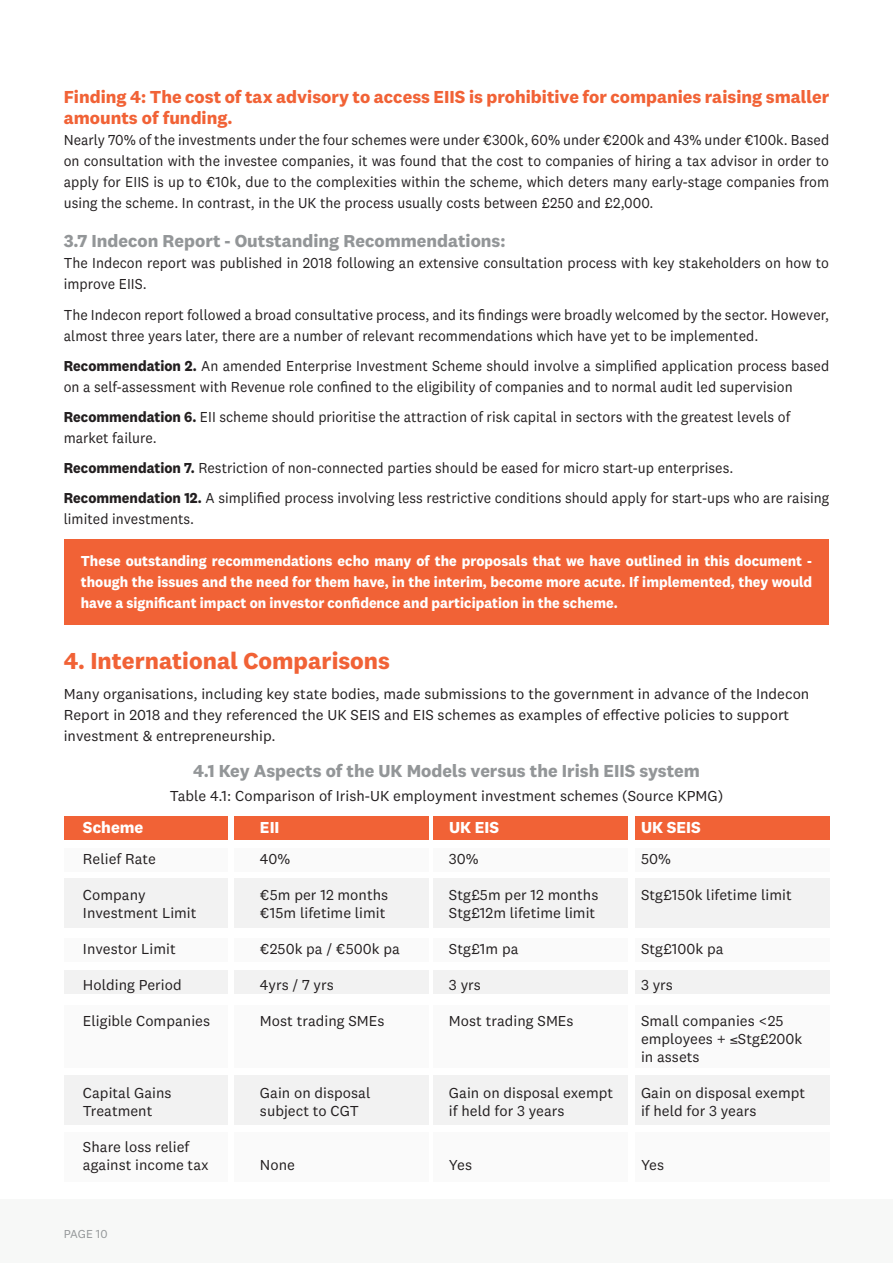
<style>
.page{position:relative;width:893px;height:1263px;background:#fff}
.page>*{position:absolute;margin:0;border:0;box-sizing:border-box;transform-origin:0 0}
.Heading_1{font:700 24px "National 2";color:#f16236}
.Heading_4{font:700 18px/21px "National 2";color:#f16236}
.Heading_2{font:700 18px "National 2";color:#939698}
.t1{font:700 16.5px "National 2";color:#fff}
.Heading_1-2{font:15px/21px "National 2";color:#231f20;scale:.95 1}
.Heading_1-3{font:15px/21px "National 2";color:#231f20}
.t2{font:700 15px/21px "National 2";color:#fff;text-align:justify;scale:.95 1}
.t3{font:12px "National 2";letter-spacing:-.01em;color:#939698}
.s1{font-weight:700}
</style>
<div class="page">
<div style="left:65px;top:540px;width:764px;height:85px;background:#f16236"></div>
<div style="left:0;top:1199px;width:893px;height:64px;background:#f7f8f7"></div>
<div style="left:65px;top:816px;width:163px;height:24px;background:#f16236"></div>
<div style="left:65px;top:848px;width:163px;height:24px;background:#fafafa"></div>
<div style="left:65px;top:938px;width:163px;height:23px;background:#fafafa"></div>
<div style="left:65px;top:1005px;width:163px;height:62px;background:#fafafa"></div>
<div style="left:65px;top:1132px;width:163px;height:49px;background:#fafafa"></div>
<div style="left:65px;top:879px;width:163px;height:49px;background:#f2f2f2"></div>
<div style="left:65px;top:1075px;width:163px;height:50px;background:#f2f2f2"></div>
<div style="left:65px;top:970px;width:163px;height:24px;background:#f2f2f2"></div>
<div style="left:234px;top:816px;width:195px;height:24px;background:#f16236"></div>
<div style="left:234px;top:848px;width:195px;height:24px;background:#fafafa"></div>
<div style="left:234px;top:938px;width:194px;height:23px;background:#fafafa"></div>
<div style="left:234px;top:1005px;width:194px;height:62px;background:#fafafa"></div>
<div style="left:234px;top:1132px;width:194px;height:49px;background:#fafafa"></div>
<div style="left:234px;top:879px;width:194px;height:49px;background:#f2f2f2"></div>
<div style="left:234px;top:1075px;width:194px;height:50px;background:#f2f2f2"></div>
<div style="left:234px;top:970px;width:194px;height:24px;background:#f2f2f2"></div>
<div style="left:433px;top:816px;width:195px;height:24px;background:#f16236"></div>
<div style="left:433px;top:848px;width:195px;height:24px;background:#fafafa"></div>
<div style="left:433px;top:938px;width:194px;height:23px;background:#fafafa"></div>
<div style="left:433px;top:1005px;width:194px;height:62px;background:#fafafa"></div>
<div style="left:433px;top:1132px;width:194px;height:49px;background:#fafafa"></div>
<div style="left:433px;top:879px;width:194px;height:49px;background:#f2f2f2"></div>
<div style="left:433px;top:1075px;width:194px;height:50px;background:#f2f2f2"></div>
<div style="left:433px;top:970px;width:194px;height:24px;background:#f2f2f2"></div>
<div style="left:635px;top:816px;width:194px;height:24px;background:#f16236"></div>
<div style="left:635px;top:848px;width:194px;height:24px;background:#fafafa"></div>
<div style="left:635px;top:938px;width:194px;height:23px;background:#fafafa"></div>
<div style="left:635px;top:1005px;width:194px;height:62px;background:#fafafa"></div>
<div style="left:635px;top:1132px;width:194px;height:49px;background:#fafafa"></div>
<div style="left:635px;top:879px;width:194px;height:49px;background:#f2f2f2"></div>
<div style="left:635px;top:1075px;width:194px;height:50px;background:#f2f2f2"></div>
<div style="left:635px;top:970px;width:194px;height:24px;background:#f2f2f2"></div>
<p class="Heading_4" style="left:64px;top:86px;width:767px">Finding 4: The cost of tax advisory to access EIIS is prohibitive for companies raising smaller amounts of funding.</p>
<p class="Heading_1-2" style="left:64px;top:129px;width:807px;text-align:justify">Nearly 70% of the investments under the four schemes were under €300k, 60% under €200k and 43% under €100k. Based on consultation with the investee companies, it was found that the cost to companies of hiring a tax advisor in order to apply for EIIS is up to €10k, due to the complexities within the scheme, which deters many early-stage companies from using the scheme. In contrast, in the UK the process usually costs between £250 and £2,000.</p>
<p class="Heading_2" style="left:64px;top:229px;width:443px">3.7 Indecon Report - Outstanding Recommendations:</p>
<p class="Heading_1-2" style="left:64px;top:252px;width:807px">The Indecon report was published in 2018 following an extensive consultation process with key stakeholders on how to improve EIIS.</p>
<p class="Heading_1-2" style="left:64px;top:305px;width:807px">The Indecon report followed a broad consultative process, and its findings were broadly welcomed by the sector. However, almost three years later, there are a number of relevant recommendations which have yet to be implemented.</p>
<p class="Heading_1-2" style="left:64px;top:356px;width:807px"><span class="s1">Recommendation 2.</span> An amended Enterprise Investment Scheme should involve a simplified application process based on a self-assessment with Revenue role confined to the eligibility of companies and to normal audit led supervision</p>
<p class="Heading_1-2" style="left:64px;top:407px;width:766px"><span class="s1">Recommendation 6.</span> EII scheme should prioritise the attraction of risk capital in sectors with the greatest levels of market failure.</p>
<p class="Heading_1-2" style="left:64px;top:458px;width:706px"><span class="s1">Recommendation 7.</span> Restriction of non-connected parties should be eased for micro start-up enterprises.</p>
<p class="Heading_1-2" style="left:64px;top:488px;width:807px"><span class="s1">Recommendation 12.</span> A simplified process involving less restrictive conditions should apply for start-ups who are raising limited investments.</p>
<p class="t2" style="left:81px;top:550px;width:771px">These outstanding recommendations echo many of the proposals that we have outlined in this document - though the issues and the need for them have, in the interim, become more acute. If implemented, they would have a significant impact on investor confidence and participation in the scheme.</p>
<p class="Heading_1" style="left:64px;top:646px;width:328px">4. International Comparisons</p>
<p class="Heading_1-3" style="left:64px;top:683px;width:747px">Many organisations, including key state bodies, made submissions to the government in advance of the Indecon<br>Report in 2018 and they referenced the UK SEIS and EIS schemes as examples of effective policies to support investment &amp; entrepreneurship.</p>
<p class="Heading_2" style="left:193px;top:759px;width:508px">4.1 Key Aspects of the UK Models versus the Irish EIIS system</p>
<p class="Heading_1-3" style="left:170px;top:785px;width:555px">Table 4.1: Comparison of Irish-UK employment investment schemes (Source KPMG)</p>
<p class="t1" style="left:83px;top:817px;width:62px">Scheme</p>
<p class="t1" style="left:260px;top:817px;width:21px">EII</p>
<p class="t1" style="left:449px;top:817px;width:52px">UK EIS</p>
<p class="t1" style="left:641px;top:817px;width:61px">UK SEIS</p>
<p class="Heading_1-3" style="left:83px;top:849px;width:75px">Relief Rate</p>
<p class="Heading_1-3" style="left:260px;top:849px;width:32px">40%</p>
<p class="Heading_1-3" style="left:449px;top:849px;width:31px">30%</p>
<p class="Heading_1-3" style="left:641px;top:849px;width:31px">50%</p>
<p class="Heading_1-3" style="left:83px;top:885px;width:64px">Company</p>
<p class="Heading_1-3" style="left:260px;top:885px;width:130px">€5m per 12 months</p>
<p class="Heading_1-3" style="left:449px;top:885px;width:151px">Stg£5m per 12 months</p>
<p class="Heading_1-3" style="left:641px;top:885px;width:152px">Stg£150k lifetime limit</p>
<p class="Heading_1-3" style="left:83px;top:903px;width:115px">Investment Limit</p>
<p class="Heading_1-3" style="left:260px;top:903px;width:127px">€15m lifetime limit</p>
<p class="Heading_1-3" style="left:449px;top:903px;width:148px">Stg£12m lifetime limit</p>
<p class="Heading_1-3" style="left:83px;top:939px;width:94px">Investor Limit</p>
<p class="Heading_1-3" style="left:260px;top:939px;width:141px">€250k pa / €500k pa</p>
<p class="Heading_1-3" style="left:449px;top:939px;width:71px">Stg£1m pa</p>
<p class="Heading_1-3" style="left:641px;top:939px;width:84px">Stg£100k pa</p>
<p class="Heading_1-3" style="left:83px;top:975px;width:100px">Holding Period</p>
<p class="Heading_1-3" style="left:260px;top:975px;width:75px">4yrs / 7 yrs</p>
<p class="Heading_1-3" style="left:449px;top:975px;width:33px">3 yrs</p>
<p class="Heading_1-3" style="left:641px;top:975px;width:33px">3 yrs</p>
<p class="Heading_1-3" style="left:83px;top:1011px;width:129px">Eligible Companies</p>
<p class="Heading_1-3" style="left:260px;top:1011px;width:126px">Most trading SMEs</p>
<p class="Heading_1-3" style="left:449px;top:1011px;width:126px">Most trading SMEs</p>
<p class="Heading_1-3" style="left:641px;top:1011px;width:144px">Small companies &lt;25</p>
<p class="Heading_1-3" style="left:641px;top:1029px;width:163px">employees + ≤Stg£200k</p>
<p class="Heading_1-3" style="left:641px;top:1047px;width:60px">in assets</p>
<p class="Heading_1-3" style="left:83px;top:1083px;width:90px">Capital Gains</p>
<p class="Heading_1-3" style="left:260px;top:1083px;width:112px">Gain on disposal</p>
<p class="Heading_1-3" style="left:449px;top:1083px;width:166px">Gain on disposal exempt</p>
<p class="Heading_1-3" style="left:641px;top:1083px;width:166px">Gain on disposal exempt</p>
<p class="Heading_1-3" style="left:83px;top:1101px;width:71px">Treatment</p>
<p class="Heading_1-3" style="left:260px;top:1101px;width:100px">subject to CGT</p>
<p class="Heading_1-3" style="left:449px;top:1101px;width:117px">if held for 3 years</p>
<p class="Heading_1-3" style="left:641px;top:1101px;width:117px">if held for 3 years</p>
<p class="Heading_1-3" style="left:83px;top:1137px;width:108px">Share loss relief</p>
<p class="Heading_1-3" style="left:83px;top:1155px;width:127px">against income tax</p>
<p class="Heading_1-3" style="left:260px;top:1155px;width:37px">None</p>
<p class="Heading_1-3" style="left:449px;top:1155px;width:25px">Yes</p>
<p class="Heading_1-3" style="left:641px;top:1155px;width:25px">Yes</p>
<p class="t3" style="left:64px;top:1226px;width:45px">PAGE 10</p>
</div>
